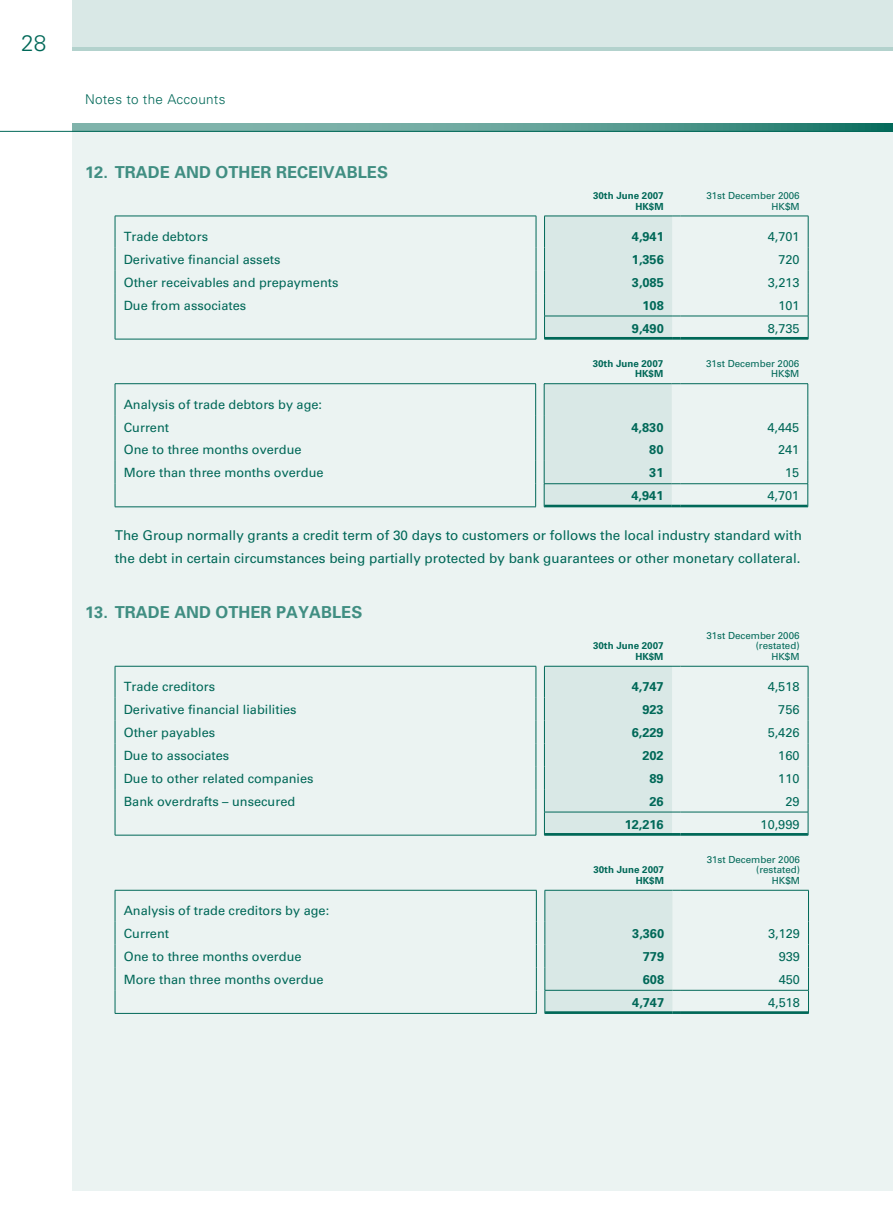
<style>
.page{position:relative;width:893px;height:1212px;background:#fff}
.page>*{position:absolute;margin:0;border:0;box-sizing:border-box;transform-origin:0 0}
.t1{font:300 22.5px "Univers";color:#006858}
.t2{font:700 16.5px "Univers";color:#408e82}
.t3{font:13.5px/22.5px "Univers";color:#006858}
.t4{font:300 13.5px "Univers";letter-spacing:.02em;color:#006858}
.t5{font:12.75px/23px "Univers";color:#006858}
.t6{font:700 12.75px "Univers";color:#006858}
.t7{font:9.75px/10.5px "Univers";color:#006858;text-align:right}
.t8{font:700 9.75px/10.5px "Univers";color:#006858;text-align:right}
</style>
<div class="page">
<svg style="left:72px;top:123px;width:820px;height:8px;background:#5d9f95"></svg>
<div style="left:72px;top:0;width:821px;height:50px;background:#d9e8e6"></div>
<div style="left:72px;top:132px;width:821px;height:1059px;background:#ebf3f2"></div>
<hr style="left:0;top:131px;width:893px;height:1px;background:#006858">
<hr style="left:72px;top:47px;width:821px;height:3px;background:#b3d2cd">
<hr style="left:115px;top:216px;width:1px;height:31px;background:#006858">
<hr style="left:115px;top:216px;width:421px;height:1px;background:#006858">
<hr style="left:536px;top:216px;width:1px;height:31px;background:#006858">
<hr style="left:681px;top:216px;width:127px;height:1px;background:#006858">
<hr style="left:808px;top:216px;width:1px;height:31px;background:#006858">
<svg style="left:115px;top:247px;width:1px;height:92px"></svg>
<hr style="left:115px;top:339px;width:421px;height:1px;background:#006858">
<svg style="left:536px;top:247px;width:1px;height:92px"></svg>
<hr style="left:681px;top:316px;width:127px;height:1px;background:#006858">
<svg style="left:808px;top:247px;width:1px;height:92px"></svg>
<hr style="left:681px;top:339px;width:127px;height:1px;background:#006858">
<svg style="left:544px;top:216px;width:137px;height:124px;background:#d1e3e0"></svg>
<hr style="left:681px;top:337px;width:127px;height:2px;background:#006858">
<hr style="left:115px;top:384px;width:1px;height:31px;background:#006858">
<hr style="left:115px;top:383px;width:421px;height:1px;background:#006858">
<hr style="left:535px;top:384px;width:1px;height:31px;background:#006858">
<hr style="left:680px;top:383px;width:128px;height:1px;background:#006858">
<hr style="left:807px;top:384px;width:1px;height:31px;background:#006858">
<svg style="left:115px;top:415px;width:1px;height:92px"></svg>
<hr style="left:115px;top:507px;width:421px;height:1px;background:#006858">
<svg style="left:535px;top:415px;width:1px;height:92px"></svg>
<hr style="left:680px;top:483px;width:128px;height:1px;background:#006858">
<svg style="left:807px;top:415px;width:1px;height:90px"></svg>
<hr style="left:680px;top:507px;width:128px;height:1px;background:#006858">
<svg style="left:544px;top:383px;width:136px;height:125px;background:#cde1de"></svg>
<hr style="left:680px;top:505px;width:128px;height:2px;background:#006858">
<hr style="left:115px;top:666px;width:1px;height:32px;background:#006858">
<hr style="left:115px;top:666px;width:421px;height:1px;background:#006858">
<hr style="left:536px;top:666px;width:1px;height:32px;background:#006858">
<hr style="left:680px;top:666px;width:128px;height:1px;background:#006858">
<hr style="left:808px;top:666px;width:1px;height:32px;background:#006858">
<svg style="left:115px;top:698px;width:1px;height:137px"></svg>
<hr style="left:115px;top:835px;width:421px;height:1px;background:#006858">
<svg style="left:536px;top:698px;width:1px;height:137px"></svg>
<hr style="left:680px;top:812px;width:128px;height:1px;background:#006858">
<svg style="left:808px;top:698px;width:1px;height:137px"></svg>
<hr style="left:680px;top:835px;width:128px;height:1px;background:#006858">
<svg style="left:544px;top:666px;width:136px;height:170px;background:#d2e4e1"></svg>
<hr style="left:680px;top:833px;width:128px;height:2px;background:#006858">
<hr style="left:115px;top:890px;width:1px;height:32px;background:#006858">
<hr style="left:115px;top:890px;width:422px;height:1px;background:#006858">
<hr style="left:536px;top:890px;width:1px;height:32px;background:#006858">
<hr style="left:681px;top:890px;width:128px;height:1px;background:#006858">
<hr style="left:808px;top:890px;width:1px;height:32px;background:#006858">
<svg style="left:115px;top:922px;width:1px;height:91px"></svg>
<hr style="left:115px;top:1013px;width:422px;height:1px;background:#006858">
<svg style="left:536px;top:922px;width:1px;height:91px"></svg>
<hr style="left:681px;top:990px;width:128px;height:1px;background:#006858">
<svg style="left:808px;top:922px;width:1px;height:91px"></svg>
<hr style="left:681px;top:1013px;width:128px;height:1px;background:#006858">
<svg style="left:545px;top:890px;width:136px;height:124px;background:#cfe2e0"></svg>
<hr style="left:681px;top:1011px;width:127px;height:2px;background:#006858">
<h1 class="t1" style="left:21px;top:29px;width:25px">28</h1>
<p class="t4" style="left:85px;top:91px;width:142px">Notes to the Accounts</p>
<p class="t2" style="left:85px;top:162px;width:262px">12. TRADE AND OTHER RECEIVABL</p>
<p class="t2" style="left:367px;top:162px;width:20px">ES</p>
<p class="t8" style="left:593px;top:190px;width:72px">30TH JUNE 2007<br>HK$M</p>
<p class="t7" style="left:706px;top:190px;width:95px">31st December 2006<br>HK$M</p>
<p class="t5" style="left:124px;top:225px;width:86px">Trade debtors</p>
<p class="t6" style="left:632px;top:229px;width:33px">4,941</p>
<p class="t5" style="left:768px;top:225px;width:33px">4,701</p>
<p class="t5" style="left:124px;top:248px;width:158px">Derivative financial assets</p>
<p class="t6" style="left:632px;top:252px;width:33px">1,356</p>
<p class="t5" style="left:778px;top:248px;width:23px">720</p>
<p class="t5" style="left:124px;top:271px;width:216px">Other receivables and prepayments</p>
<p class="t6" style="left:632px;top:275px;width:33px">3,085</p>
<p class="t5" style="left:768px;top:271px;width:33px">3,213</p>
<p class="t5" style="left:124px;top:294px;width:124px">Due from associates</p>
<p class="t6" style="left:643px;top:298px;width:23px">108</p>
<p class="t5" style="left:778px;top:294px;width:23px">101</p>
<p class="t6" style="left:632px;top:321px;width:33px">9,490</p>
<p class="t5" style="left:768px;top:317px;width:33px">8,735</p>
<p class="t8" style="left:593px;top:358px;width:72px">30TH JUNE 2007<br>HK$M</p>
<p class="t7" style="left:706px;top:358px;width:95px">31st December 2006<br>HK$M</p>
<p class="t5" style="left:124px;top:393px;width:200px">Analysis of trade debtors by age:<br>Current</p>
<p class="t6" style="left:632px;top:420px;width:33px">4,830</p>
<p class="t5" style="left:767px;top:416px;width:33px">4,445</p>
<p class="t5" style="left:124px;top:438px;width:179px">One to three months overdue</p>
<p class="t6" style="left:649px;top:442px;width:16px">80</p>
<p class="t5" style="left:778px;top:438px;width:23px">241</p>
<p class="t5" style="left:124px;top:461px;width:201px">More than three months overdue</p>
<p class="t6" style="left:649px;top:465px;width:16px">31</p>
<p class="t5" style="left:785px;top:461px;width:16px">15</p>
<p class="t6" style="left:632px;top:488px;width:33px">4,941</p>
<p class="t5" style="left:767px;top:484px;width:33px">4,701</p>
<p class="t3" style="left:115px;top:524px;width:689px">The Group normally grants a credit term of 30 days to customers or follows the local industry standard with the debt in certain circumstances being partially protected by bank guarantees or other monetary collateral.</p>
<p class="t2" style="left:85px;top:602px;width:236px">13. TRADE AND OTHER PAYABL</p>
<p class="t2" style="left:341px;top:602px;width:20px">ES</p>
<p class="t8" style="left:593px;top:641px;width:72px">30TH JUNE 2007<br>HK$M</p>
<p class="t7" style="left:706px;top:630px;width:95px">31st December 2006 (restated)<br>HK$M</p>
<p class="t5" style="left:124px;top:675px;width:93px">Trade creditors</p>
<p class="t6" style="left:632px;top:679px;width:33px">4,747</p>
<p class="t5" style="left:768px;top:675px;width:33px">4,518</p>
<p class="t5" style="left:124px;top:698px;width:174px">Derivative financial liabilities</p>
<p class="t6" style="left:642px;top:702px;width:23px">923</p>
<p class="t5" style="left:778px;top:698px;width:23px">756</p>
<p class="t5" style="left:124px;top:721px;width:93px">Other payables</p>
<p class="t6" style="left:632px;top:725px;width:33px">6,229</p>
<p class="t5" style="left:768px;top:721px;width:33px">5,426</p>
<p class="t5" style="left:124px;top:744px;width:107px">Due to associates</p>
<p class="t6" style="left:642px;top:748px;width:23px">202</p>
<p class="t5" style="left:778px;top:744px;width:23px">160</p>
<p class="t5" style="left:124px;top:767px;width:191px">Due to other related companies</p>
<p class="t6" style="left:649px;top:771px;width:16px">89</p>
<p class="t5" style="left:778px;top:767px;width:23px">110</p>
<p class="t5" style="left:124px;top:790px;width:173px">Bank overdrafts – unsecured</p>
<p class="t6" style="left:649px;top:794px;width:16px">26</p>
<p class="t5" style="left:785px;top:790px;width:16px">29</p>
<p class="t6" style="left:625px;top:817px;width:40px">12,216</p>
<p class="t5" style="left:761px;top:813px;width:40px">10,999</p>
<p class="t8" style="left:593px;top:865px;width:72px">30TH JUNE 2007<br>HK$M</p>
<p class="t7" style="left:707px;top:854px;width:95px">31st December 2006 (restated)<br>HK$M</p>
<p class="t5" style="left:124px;top:899px;width:207px">Analysis of trade creditors by age:<br>Current</p>
<p class="t6" style="left:632px;top:926px;width:33px">3,360</p>
<p class="t5" style="left:768px;top:922px;width:33px">3,129</p>
<p class="t5" style="left:124px;top:945px;width:179px">One to three months overdue</p>
<p class="t6" style="left:643px;top:949px;width:23px">779</p>
<p class="t5" style="left:779px;top:945px;width:23px">939</p>
<p class="t5" style="left:124px;top:968px;width:201px">More than three months overdue</p>
<p class="t6" style="left:643px;top:972px;width:23px">608</p>
<p class="t5" style="left:779px;top:968px;width:23px">450</p>
<p class="t6" style="left:632px;top:995px;width:33px">4,747</p>
<p class="t5" style="left:768px;top:991px;width:33px">4,518</p>
</div>
